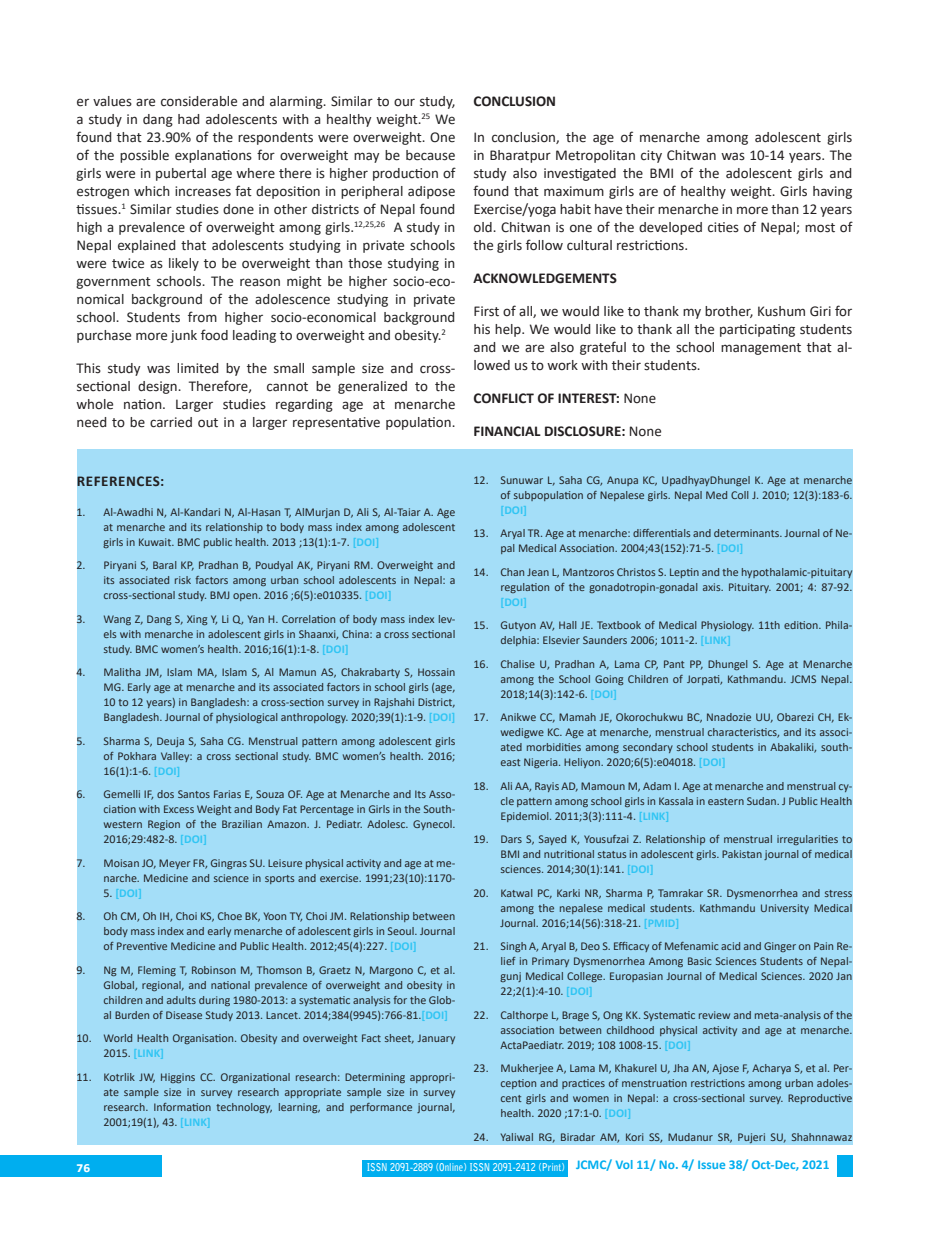
<style>
.page{position:relative;width:929px;height:1253px;background:#fff}
.page>*{position:absolute;margin:0;border:0;box-sizing:border-box;transform-origin:0 0}
.t1{font:15px/18px "Calibri";color:#222;text-align:justify}
.Body_Text_Indent{font:15px/18px "Calibri";color:#231f20;text-align:justify}
.Body_Text_Indent-2{font:700 15px "Calibri";color:#231f20}
.Body_Text_Indent-3{font:700 15px "Calibri";letter-spacing:.04em;color:#231f20}
.t2{font:700 15px "Calibri";color:#fff}
.t3{font:12px/15px "Calibri";color:#231f20;text-align:justify}
.t4{font:700 12px "Calibri";color:#30c5f3}
.t5{font:700 10.8px "Bell Gothic Std";color:#fff;scale:.83 1}
.s1{color:#231f20}
.s2{font-weight:700;color:#30c5f3}
.s3{font-weight:400;color:#231f20}
.s4{font-weight:400}
</style>
<div class="page">
<div style="left:837px;top:1155px;width:15px;height:21px;background:#00aeef"></div>
<div style="left:0;top:1155px;width:162px;height:21px;background:#00aeef"></div>
<div style="left:362px;top:1160px;width:205px;height:16px;background:#00aeef"></div>
<div style="left:77px;top:449px;width:775px;height:695px;background:#a4def8"></div>
<p class="t1" style="left:77px;top:91px;width:380px"><span class="s1">er values are considerable and alarming. Similar to our study, a study in dang had adolescents with a healthy weight.</span><sup>25</sup> We found that 23.90% of the respondents were overweight. One of the possible explanations for overweight may be because girls were in pubertal age where there is higher production of estrogen which increases fat deposition in peripheral adipose tissues.<sup>1</sup> Similar studies done in other districts of Nepal found high a prevalence of overweight among girls.<sup>12,25,26</sup> A study in Nepal explained that adolescents studying in private schools were twice as likely to be overweight than those studying in government schools. The reason might be higher socio-eco&shy;nomical background of the adolescence studying in private school. Students from higher socio-economical background purchase more junk food leading to overweight and obesity.<sup>2</sup></p>
<p class="Body_Text_Indent" style="left:77px;top:358px;width:380px">This study was limited by the small sample size and cross&shy;sectional design. Therefore, cannot be generalized to the whole nation. Larger studies regarding age at menarche need to be carried out in a larger representative population.</p>
<p class="Body_Text_Indent-3" style="left:77px;top:470px;width:89px">REFERENCES:</p>
<p class="t3" style="left:104px;top:504px;width:353px;text-indent:-27px">1. Al-Awadhi N, Al-Kandari N, Al-Hasan T, AlMurjan D, Ali S, Al-Taiar A. Age at menarche and its relationship to body mass index among adolescent girls in Kuwait. BMC public health. 2013 ;13(1):1-7. <span class="s2">[DOI]</span></p>
<p class="t3" style="left:104px;top:557px;width:353px;text-indent:-27px">2. Piryani S, Baral KP, Pradhan B, Poudyal AK, Piryani RM. Overweight and its associated risk factors among urban school adolescents in Nepal: a cross-sectional study. BMJ open. 2016 ;6(5):e010335. <span class="s2">[DOI]</span></p>
<p class="t3" style="left:104px;top:611px;width:353px;text-indent:-27px">3. Wang Z, Dang S, Xing Y, Li Q, Yan H. Correlation of body mass index lev&shy;els with menarche in adolescent girls in Shaanxi, China: a cross sectional study. BMC women’s health. 2016;16(1):1-8. <span class="s2">[DOI]</span></p>
<p class="t3" style="left:104px;top:664px;width:353px;text-indent:-27px">4. Malitha JM, Islam MA, Islam S, Al Mamun AS, Chakrabarty S, Hossain MG. Early age at menarche and its associated factors in school girls (age, 10 to 12 years) in Bangladesh: a cross-section survey in Rajshahi District, Bangladesh. Journal of physiological anthropology. 2020;39(1):1-9. <span class="s2">[DOI]</span></p>
<p class="t3" style="left:104px;top:733px;width:353px;text-indent:-27px">5. Sharma S, Deuja S, Saha CG. Menstrual pattern among adolescent girls of Pokhara Valley: a cross sectional study. BMC women’s health. 2016; 16(1):1-6. <span class="s2">[DOI]</span></p>
<p class="t3" style="left:104px;top:786px;width:353px;text-indent:-27px">6. Gemelli IF, dos Santos Farias E, Souza OF. Age at Menarche and Its Asso&shy;ciation with Excess Weight and Body Fat Percentage in Girls in the South&shy;western Region of the Brazilian Amazon. J. Pediatr. Adolesc. Gynecol.<br>2016;29:482-8. <span class="s2">[DOI]</span></p>
<p class="t3" style="left:77px;top:855px;width:380px;text-align:right">7. Moisan JO, Meyer FR, Gingras SU. Leisure physical activity and age at me&shy;narche. Medicine and science in sports and exercise. 1991;23(10):1170-</p>
<p class="t4" style="left:104px;top:884px;width:40px"><span class="s3">5.</span> [DOI]</p>
<p class="t3" style="left:104px;top:908px;width:353px;text-indent:-27px">8. Oh CM, Oh IH, Choi KS, Choe BK, Yoon TY, Choi JM. Relationship between body mass index and early menarche of adolescent girls in Seoul. Journal of Preventive Medicine and Public Health. 2012;45(4):227. <span class="s2">[DOI]</span></p>
<p class="t3" style="left:104px;top:962px;width:353px;text-indent:-27px">9. Ng M, Fleming T, Robinson M, Thomson B, Graetz N, Margono C, et al.<br>Global, regional, and national prevalence of overweight and obesity in children and adults during 1980-2013: a systematic analysis for the Glob&shy;al Burden of Disease Study 2013. Lancet. 2014;384(9945):766-81.<span class="s2">[DOI]</span></p>
<p class="t3" style="left:104px;top:1030px;width:353px;text-indent:-27px">10. World Health Organisation. Obesity and overweight Fact sheet, January<br>2015. <span class="s2">[LINK]</span></p>
<p class="t3" style="left:104px;top:1069px;width:353px;text-indent:-27px">11. Kotrlik JW, Higgins CC. Organizational research: Determining appropri&shy;ate sample size in survey research appropriate sample size in survey research. Information technology, learning, and performance journal, 2001;19(1), 43. <span class="s2">[LINK]</span></p>
<p class="Body_Text_Indent-2" style="left:473px;top:90px;width:84px">CONCLUSION</p>
<p class="Body_Text_Indent" style="left:473px;top:127px;width:380px">In conclusion, the age of menarche among adolescent girls in Bharatpur Metropolitan city Chitwan was 10-14 years. The study also investigated the BMI of the adolescent girls and found that maximum girls are of healthy weight. Girls having Exercise/yoga habit have their menarche in more than 12 years old. Chitwan is one of the developed cities of Nepal; most of the girls follow cultural restrictions.</p>
<p class="Body_Text_Indent-2" style="left:473px;top:267px;width:145px">ACKNOWLEDGEMENTS</p>
<p class="Body_Text_Indent" style="left:473px;top:301px;width:380px">First of all, we would like to thank my brother, Kushum Giri for his help. We would like to thank all the participating students and we are also grateful to the school management that al&shy;lowed us to work with their students.</p>
<p class="Body_Text_Indent-2" style="left:473px;top:387px;width:184px">CONFLICT OF INTEREST: <span class="s4">None</span></p>
<p class="Body_Text_Indent-2" style="left:473px;top:420px;width:190px">FINANCIAL DISCLOSURE: <span class="s4">None</span></p>
<p class="t3" style="left:500px;top:472px;width:353px;text-indent:-27px">12. Sunuwar L, Saha CG, Anupa KC, UpadhyayDhungel K. Age at menarche of subpopulation of Nepalese girls. Nepal Med Coll J. 2010; 12(3):183-6. <span class="s2">[DOI]</span></p>
<p class="t3" style="left:500px;top:525px;width:353px;text-indent:-27px">13. Aryal TR. Age at menarche: differentials and determinants. Journal of Ne&shy;pal Medical Association. 2004;43(152):71-5. <span class="s2">[DOI]</span></p>
<p class="t3" style="left:500px;top:564px;width:353px;text-indent:-27px">14. Chan Jean L, Mantzoros Christos S. Leptin and the hypothalamic-pituitary regulation of the gonadotropin-gonadal axis. Pituitary. 2001; 4: 87-92. <span class="s2">[DOI]</span></p>
<p class="t3" style="left:500px;top:617px;width:353px;text-indent:-27px">15. Gutyon AV, Hall JE. Textbook of Medical Physiology. 11th edition. Phila&shy;delphia: Elsevier Saunders 2006; 1011-2. <span class="s2">[LINK]</span></p>
<p class="t3" style="left:500px;top:656px;width:353px;text-indent:-27px">16. Chalise U, Pradhan A, Lama CP, Pant PP, Dhungel S. Age at Menarche among the School Going Children of Jorpati, Kathmandu. JCMS Nepal.<br>2018;14(3):142-6. <span class="s2">[DOI]</span></p>
<p class="t3" style="left:500px;top:709px;width:353px;text-indent:-27px">17. Anikwe CC, Mamah JE, Okorochukwu BC, Nnadozie UU, Obarezi CH, Ek&shy;wedigwe KC. Age at menarche, menstrual characteristics, and its associ&shy;ated morbidities among secondary school students in Abakaliki, south&shy;east Nigeria. Heliyon. 2020;6(5):e04018. <span class="s2">[DOI]</span></p>
<p class="t3" style="left:500px;top:778px;width:353px;text-indent:-27px">18. Ali AA, Rayis AD, Mamoun M, Adam I. Age at menarche and menstrual cy&shy;cle pattern among school girls in Kassala in eastern Sudan. J Public Health Epidemiol. 2011;3(3):111-4. <span class="s2">[LINK]</span></p>
<p class="t3" style="left:500px;top:831px;width:353px;text-indent:-27px">19. Dars S, Sayed K, Yousufzai Z. Relationship of menstrual irregularities to BMI and nutritional status in adolescent girls. Pakistan journal of medical sciences. 2014;30(1):141. <span class="s2">[DOI]</span></p>
<p class="t3" style="left:500px;top:885px;width:353px;text-indent:-27px">20. Katwal PC, Karki NR, Sharma P, Tamrakar SR. Dysmenorrhea and stress among the nepalese medical students. Kathmandu University Medical Journal. 2016;14(56):318-21. <span class="s2">[PMID]</span></p>
<p class="t3" style="left:500px;top:938px;width:353px;text-indent:-27px">21. Singh A, Aryal B, Deo S. Efficacy of Mefenamic acid and Ginger on Pain Re&shy;lief in Primary Dysmenorrhea Among Basic Sciences Students of Nepal&shy;gunj Medical College. Europasian Journal of Medical Sciences. 2020 Jan 22;2(1):4-10. <span class="s2">[DOI]</span></p>
<p class="t3" style="left:500px;top:1007px;width:353px;text-indent:-27px">22. Calthorpe L, Brage S, Ong KK. Systematic review and meta-analysis of the association between childhood physical activity and age at menarche.<br>ActaPaediatr. 2019; 108 1008-15. <span class="s2">[DOI]</span></p>
<p class="t3" style="left:500px;top:1060px;width:353px;text-indent:-27px">23. Mukherjee A, Lama M, Khakurel U, Jha AN, Ajose F, Acharya S, et al. Per&shy;ception and practices of menstruation restrictions among urban adoles&shy;cent girls and women in Nepal: a cross-sectional survey. Reproductive health. 2020 ;17:1-0. <span class="s2">[DOI]</span></p>
<p class="t3" style="left:473px;top:1129px;width:380px">24. Yaliwal RG, Biradar AM, Kori SS, Mudanur SR, Pujeri SU, Shahnnawaz</p>
<p class="t2" style="left:77px;top:1156px;width:15px">76</p>
<p class="t5" style="left:367px;top:1161px;width:559px">ISSN 2091-2889 (Online) ISSN 2091-2412 (Print) <sup>JCMC/</sup> <sup>Vol</sup> <sup>11/</sup> <sup>No.</sup> <sup>4/</sup> <sup>Issue</sup> <sup>38/</sup> <sup>Oct-Dec,</sup> <sup>2021</sup></p>
</div>
